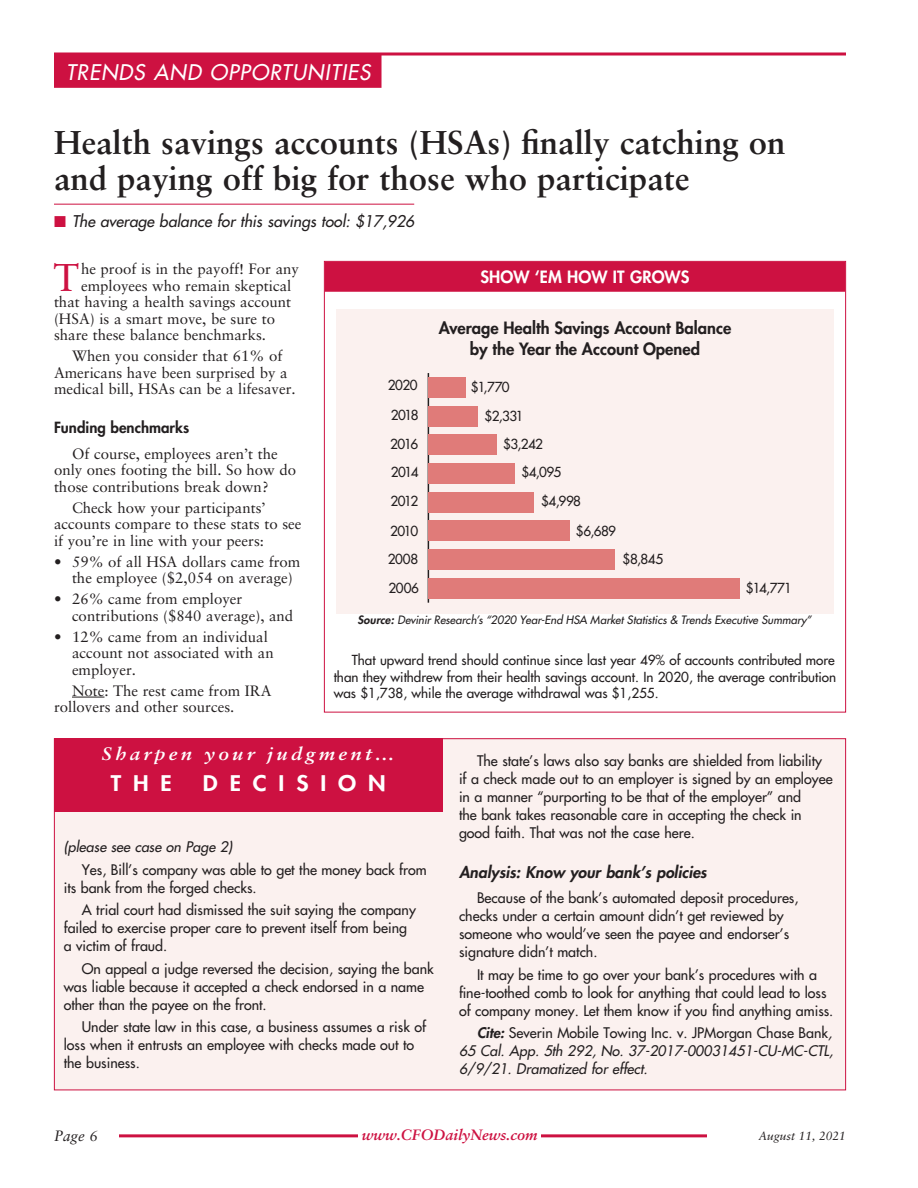
<style>
.page{position:relative;width:918px;height:1188px;background:#fff}
.page>*{position:absolute;margin:0;border:0;box-sizing:border-box;transform-origin:0 0}
._1a_Copy-drop_charac{font:38.7px "Sabon";color:#cd1141}
.Major_Headline{font:700 33px/36px "Sabon";color:#231f20}
.Department_Head{font:italic 21px "Futura";letter-spacing:.05em;color:#fff}
.t1{font:800 21px "Futura";letter-spacing:.515em;color:#fff;scale:1.1 1}
.t2{font:italic 700 18px "Sabon";letter-spacing:.165em;color:#fff;scale:1.1 1}
.t3{font:800 16.5px/21px "Futura";color:#231f20;text-align:center}
._9__sidebar_cap{font:800 16.5px "Futura";letter-spacing:.005em;color:#fff}
.Kicker__Story{font:italic 15.75px "Futura";color:#231f20}
._8__Sidebar_sub-head{font:italic 800 15.75px "Futura";color:#231f20}
._1___Copy{font:15px/16.5px "Sabon";color:#231f20}
._3__Copy_Bullets{font:15px/16.5px "Sabon";color:#231f20}
._1a_Copy-drop_charac-2{font:15px "Sabon";color:#231f20}
.t4{font:italic 700 15px "Sabon";color:#cd1141}
._2__Copy_Sub-Head{font:800 15px "Futura";color:#231f20}
.t5{font:italic 15px "Sabon";color:#231f20}
._5__Sidebar_Copy{font:14.25px/18px "Futura";color:#231f20}
._6a_Sidebar_Source{font:italic 14.25px/18px "Futura";color:#231f20;text-align:justify}
._5__Sidebar_Copy-2{font:italic 14.25px "Futura";color:#231f20}
.Box_Copy{font:13.5px/29px "Futura";letter-spacing:-.005em;color:#231f20;text-align:justify}
.t6{font:italic 12px "Sabon";color:#231f20}
.t7{font:italic 11.25px "Futura";color:#231f20}
.s1{color:#cd1141}
.s2{font-weight:800}
.s3{font-style:normal}
</style>
<div class="page">
<div style="left:54px;top:55px;width:328px;height:33px;background:#cd1141"></div>
<div style="left:54px;top:739px;width:792px;height:351px;background:#fbf1ef"></div>
<hr style="left:54px;top:204px;width:360px;height:1px;background:#cd1141">
<div style="left:325px;top:262px;width:520px;height:30px;background:#cd1141"></div>
<hr style="left:72px;top:697px;width:32px;height:1px;background:#231f20">
<div style="left:54px;top:738px;width:388px;height:73px;background:#cd1141"></div>
<svg style="left:54px;top:52px;width:792px;height:4px;background:#d63f66"></svg>
<hr style="left:54px;top:1134px;width:792px;height:3px;background:#cd1141">
<div style="left:54px;top:1120px;width:64px;height:30px;background:#fff"></div>
<div style="left:708px;top:1120px;width:138px;height:30px;background:#fff"></div>
<div style="left:358px;top:1123px;width:183px;height:21px;background:#fff"></div>
<div style="left:336px;top:309px;width:498px;height:305px;background:#fbf1ef"></div>
<hr style="left:428px;top:373px;width:1px;height:230px;background:#231f20">
<div style="left:428px;top:377px;width:38px;height:21px;background:#e07b79"></div>
<div style="left:428px;top:406px;width:50px;height:20px;background:#e07b79"></div>
<div style="left:428px;top:434px;width:69px;height:21px;background:#e07b79"></div>
<div style="left:428px;top:463px;width:87px;height:21px;background:#e07b79"></div>
<div style="left:428px;top:492px;width:106px;height:21px;background:#e07b79"></div>
<div style="left:428px;top:521px;width:142px;height:20px;background:#e07b79"></div>
<div style="left:428px;top:549px;width:187px;height:21px;background:#e07b79"></div>
<div style="left:428px;top:578px;width:312px;height:21px;background:#e07b79"></div>
<p class="Department_Head" style="left:66px;top:59px;width:306px">TRENDS AND OPPORTUNITIES</p>
<p class="Major_Headline" style="left:54px;top:123px;width:733px">Health savings accounts (HSAs) finally catching on and paying off big for those who participate</p>
<p class="Kicker__Story" style="left:54px;top:211px;width:362px"><span class="s1">■</span> The average balance for this savings tool: $17,926</p>
<p class="_9__sidebar_cap" style="left:480px;top:266px;width:211px">SHOW ‘EM HOW IT GROWS</p>
<p class="_1a_Copy-drop_charac" style="left:53px;top:254px;width:27px">T</p>
<p class="_1a_Copy-drop_charac-2" style="left:81px;top:260px;width:220px">he proof is in the payoff! For any</p>
<p class="_1a_Copy-drop_charac-2" style="left:81px;top:276px;width:212px">employees who remain skeptical</p>
<p class="_1a_Copy-drop_charac-2" style="left:54px;top:293px;width:239px">that having a health savings account</p>
<p class="_1a_Copy-drop_charac-2" style="left:54px;top:309px;width:223px">(HSA) is a smart move, be sure to</p>
<p class="_1a_Copy-drop_charac-2" style="left:54px;top:326px;width:214px">share these balance benchmarks.</p>
<p class="_1___Copy" style="left:54px;top:347px;width:243px;text-align:center">When you consider that 61% of<br>Americans have been surprised by a medical bill, HSAs can be a lifesaver.</p>
<p class="_2__Copy_Sub-Head" style="left:54px;top:418px;width:137px">Funding benchmarks</p>
<p class="_1___Copy" style="left:54px;top:445px;width:244px;text-indent:18px">Of course, employees aren’t the only ones footing the bill. So how do those contributions break down?</p>
<p class="_1___Copy" style="left:54px;top:499px;width:249px;text-indent:18px">Check how your participants’ accounts compare to these stats to see if you’re in line with your peers:</p>
<p class="_3__Copy_Bullets" style="left:72px;top:553px;width:230px;text-indent:-18px">• 59% of all HSA dollars came from the employee ($2,054 on average)</p>
<p class="_3__Copy_Bullets" style="left:72px;top:590px;width:223px;text-indent:-18px">• 26% came from employer contributions ($840 average), and</p>
<p class="_3__Copy_Bullets" style="left:72px;top:628px;width:203px;text-indent:-18px">• 12% came from an individual account not associated with an employer.</p>
<p class="_1___Copy" style="left:54px;top:682px;width:219px;text-indent:18px">Note: The rest came from IRA rollovers and other sources.</p>
<p class="t2" style="left:102px;top:743px;width:268px">Sharpen your judgment…</p>
<p class="t1" style="left:111px;top:769px;width:57px">THE</p>
<p class="t1" style="left:203px;top:769px;width:168px">DECISION</p>
<p class="t3" style="left:439px;top:317px;width:294px">Average Health Savings Account Balance by the Year the Account Opened</p>
<p class="Box_Copy" style="left:471px;top:372px;width:40px">$1,770</p>
<p class="Box_Copy" style="left:484px;top:401px;width:41px">$2,331</p>
<p class="Box_Copy" style="left:503px;top:430px;width:42px">$3,242</p>
<p class="Box_Copy" style="left:521px;top:458px;width:41px">$4,095</p>
<p class="Box_Copy" style="left:541px;top:486px;width:41px">$4,998</p>
<p class="Box_Copy" style="left:576px;top:516px;width:42px">$6,689</p>
<p class="Box_Copy" style="left:622px;top:544px;width:42px">$8,845</p>
<p class="Box_Copy" style="left:388px;top:371px;width:33px">2020<br>2018<br>2016<br>2014<br>2012<br>2010<br>2008<br>2006</p>
<p class="Box_Copy" style="left:746px;top:573px;width:48px">$14,771</p>
<p class="t7" style="left:358px;top:613px;width:455px"><span class="s2">Source:</span> Devinir Research’s “2020 Year-End HSA Market Statistics &amp; Trends Executive Summary”</p>
<p class="Box_Copy" style="left:334px;top:652px;width:504px;line-height:16.5px;text-indent:18px">That upward trend should continue since last year 49% of accounts contributed more than they withdrew from their health savings account. In 2020, the average contribution was $1,738, while the average withdrawal was $1,255.</p>
<p class="_5__Sidebar_Copy" style="left:459px;top:752px;width:375px;text-indent:18px">The state’s laws also say banks are shielded from liability if a check made out to an employer is signed by an employee in a manner “purporting to be that of the employer” and<br>the bank takes reasonable care in accepting the check in good faith. That was not the case here.</p>
<p class="_8__Sidebar_sub-head" style="left:459px;top:862px;width:249px">Analysis: Know your bank’s policies</p>
<p class="_5__Sidebar_Copy" style="left:459px;top:889px;width:341px;text-indent:18px">Because of the bank’s automated deposit procedures, checks under a certain amount didn’t get reviewed by someone who would’ve seen the payee and endorser’s signature didn’t match.</p>
<p class="_5__Sidebar_Copy" style="left:459px;top:966px;width:376px;text-align:center">It may be time to go over your bank’s procedures with a fine-toothed comb to look for anything that could lead to loss of company money. Let them know if you find anything amiss.</p>
<p class="_6a_Sidebar_Source" style="left:459px;top:1024px;width:376px;text-indent:18px"><span class="s2">Cite:</span> <span class="s3">Severin Mobile Towing Inc. v. JPMorgan Chase Bank</span>, 65 Cal. App. 5th 292, No. 37-2017-00031451-CU-MC-CTL, 6/9/21. Dramatized for effect.</p>
<p class="_5__Sidebar_Copy-2" style="left:64px;top:838px;width:170px">(please see case on Page 2)</p>
<p class="_5__Sidebar_Copy" style="left:64px;top:860px;width:365px;text-indent:18px">Yes, Bill’s company was able to get the money back from its bank from the forged checks.</p>
<p class="_5__Sidebar_Copy" style="left:64px;top:901px;width:354px;text-indent:18px">A trial court had dismissed the suit saying the company failed to exercise proper care to prevent itself from being a victim of fraud.</p>
<p class="_5__Sidebar_Copy" style="left:64px;top:959px;width:372px;text-indent:18px">On appeal a judge reversed the decision, saying the bank was liable because it accepted a check endorsed in a name other than the payee on the front.</p>
<p class="_5__Sidebar_Copy" style="left:64px;top:1018px;width:364px;text-indent:18px">Under state law in this case, a business assumes a risk of loss when it entrusts an employee with checks made out to the business.</p>
<p class="t5" style="left:54px;top:1127px;width:45px">Page 6</p>
<p class="t4" style="left:362px;top:1125px;width:177px">www.CFODailyNews.com</p>
<p class="t6" style="left:759px;top:1129px;width:89px">August 11, 2021</p>
</div>
